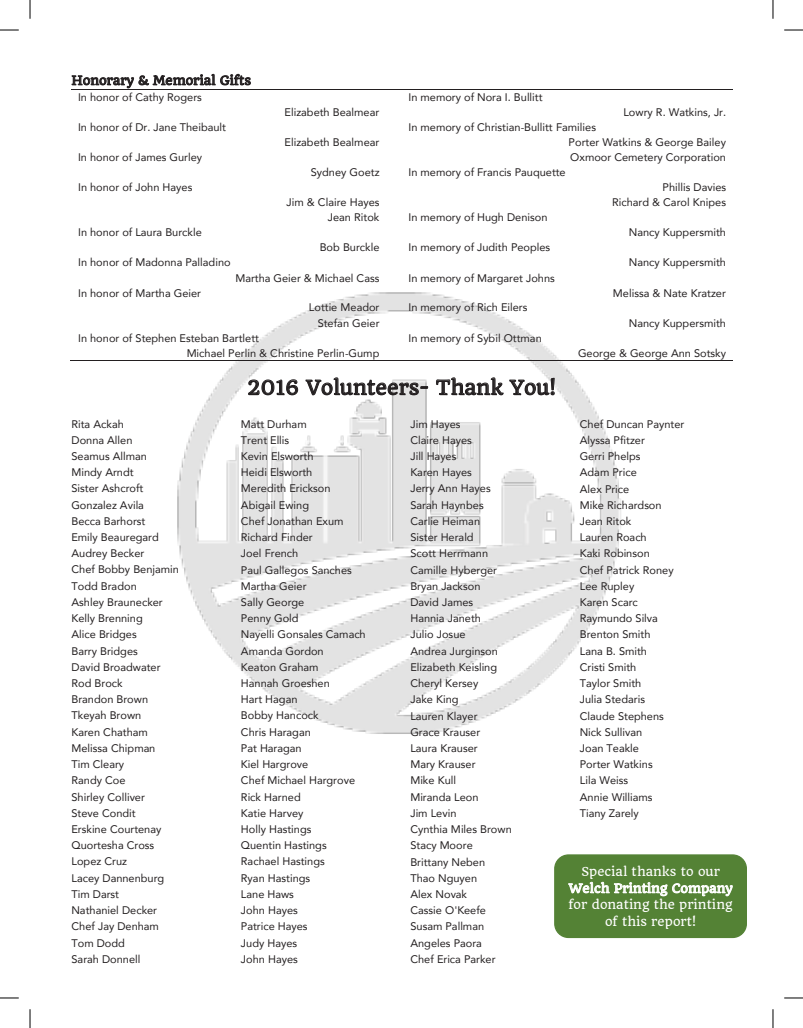
<style>
.page{position:relative;width:803px;height:1028px;background:#fff}
.page>*{position:absolute;margin:0;border:0;box-sizing:border-box;transform-origin:0 0}
.t1{font:19.5px "Quando";letter-spacing:.005em;color:#231f20}
.t2{font:12.12px/16.5px "Quando";color:#fff;text-align:center}
.t3{font:12.12px "Quando";letter-spacing:.005em;color:#231f20}
.t4{font:11px/16.2px "Avenir";color:#231f20}
</style>
<div class="page">
<img style="left:177px;top:292px;width:444px;height:442px">
<svg style="left:72px;top:74px;width:179px;height:15px"></svg>
<hr style="left:71px;top:89px;width:315px;height:1px;background:#231f20">
<svg style="left:386px;top:89px;width:16px;height:1px"></svg>
<hr style="left:402px;top:89px;width:330px;height:1px;background:#231f20">
<hr style="left:71px;top:360px;width:315px;height:1px;background:#231f20">
<svg style="left:386px;top:360px;width:15px;height:1px"></svg>
<hr style="left:401px;top:360px;width:331px;height:1px;background:#231f20">
<svg style="left:248px;top:379px;width:50px;height:16px"></svg>
<svg style="left:305px;top:377px;width:123px;height:19px"></svg>
<svg style="left:436px;top:363px;width:119px;height:44px"></svg>
<div style="left:554px;top:854px;width:193px;height:84px;background:#548235;border:1px solid #548235;border-radius:14px"></div>
<svg style="left:568px;top:882px;width:164px;height:14px"></svg>
<svg style="left:0;top:29px;width:19px;height:2px"></svg>
<svg style="left:784px;top:29px;width:18px;height:2px"></svg>
<svg style="left:0;top:997px;width:19px;height:1px"></svg>
<svg style="left:784px;top:997px;width:18px;height:1px"></svg>
<svg style="left:29px;top:0;width:2px;height:19px"></svg>
<svg style="left:29px;top:1009px;width:2px;height:19px"></svg>
<svg style="left:772px;top:0;width:1px;height:19px"></svg>
<svg style="left:772px;top:1009px;width:1px;height:19px"></svg>
<p class="t3" style="left:71px;top:73px;width:181px">Honorary &amp; Memorial Gifts</p>
<p class="t4" style="left:78px;top:89px;width:125px">In honor of Cathy Rogers</p>
<p class="t4" style="left:284px;top:104px;width:96px">Elizabeth Bealmear</p>
<p class="t4" style="left:408px;top:89px;width:136px">In memory of Nora I. Bullitt</p>
<p class="t4" style="left:623px;top:104px;width:104px">Lowry R. Watkins, Jr.</p>
<p class="t4" style="left:78px;top:119px;width:149px">In honor of Dr. Jane Theibault</p>
<p class="t4" style="left:408px;top:119px;width:189px">In memory of Christian-Bullitt Families</p>
<p class="t4" style="left:568px;top:134px;width:159px">Porter Watkins &amp; George Bailey</p>
<p class="t4" style="left:570px;top:149px;width:157px">Oxmoor Cemetery Corporation</p>
<p class="t4" style="left:408px;top:164px;width:159px">In memory of Francis Pauquette</p>
<p class="t4" style="left:662px;top:179px;width:65px">Phillis Davies</p>
<p class="t4" style="left:612px;top:194px;width:115px">Richard &amp; Carol Knipes</p>
<p class="t4" style="left:408px;top:209px;width:140px">In memory of Hugh Denison</p>
<p class="t4" style="left:628px;top:224px;width:99px">Nancy Kuppersmith</p>
<p class="t4" style="left:408px;top:239px;width:143px">In memory of Judith Peoples</p>
<p class="t4" style="left:628px;top:254px;width:99px">Nancy Kuppersmith</p>
<p class="t4" style="left:408px;top:269px;width:148px">In memory of Margaret Johns</p>
<p class="t4" style="left:613px;top:284px;width:114px">Melissa &amp; Nate Kratzer</p>
<p class="t4" style="left:408px;top:299px;width:120px">In memory of Rich Eilers</p>
<p class="t4" style="left:628px;top:314px;width:99px">Nancy Kuppersmith</p>
<p class="t4" style="left:408px;top:329px;width:135px">In memory of Sybil Ottman</p>
<p class="t4" style="left:578px;top:344px;width:149px">George &amp; George Ann Sotsky</p>
<h1 class="t1" style="left:247px;top:375px;width:310px">2016 Volunteers- Thank You!</h1>
<p class="t4" style="left:284px;top:134px;width:96px">Elizabeth Bealmear</p>
<p class="t4" style="left:78px;top:149px;width:126px">In honor of James Gurley</p>
<p class="t4" style="left:311px;top:164px;width:70px">Sydney Goetz</p>
<p class="t4" style="left:78px;top:179px;width:116px">In honor of John Hayes</p>
<p class="t4" style="left:286px;top:195px;width:94px;line-height:15.1px;text-align:right">Jim &amp; Claire Hayes<br>Jean Ritok</p>
<p class="t4" style="left:78px;top:224px;width:125px">In honor of Laura Burckle</p>
<p class="t4" style="left:320px;top:239px;width:61px">Bob Burckle</p>
<p class="t4" style="left:78px;top:254px;width:154px">In honor of Madonna Palladino</p>
<p class="t4" style="left:235px;top:269px;width:146px">Martha Geier &amp; Michael Cass</p>
<p class="t4" style="left:78px;top:284px;width:124px">In honor of Martha Geier</p>
<p class="t4" style="left:309px;top:300px;width:72px;line-height:15.1px;text-align:right">Lottie Meador<br>Stefan Geier</p>
<p class="t4" style="left:187px;top:330px;width:194px;line-height:15.1px;text-indent:-109px">In honor of Stephen Esteban Bartlett<br>Michael Perlin &amp; Christine Perlin-Gump</p>
<p class="t4" style="left:71px;top:415px;width:109px">Rita Ackah<br>Donna Allen<br>Seamus Allman<br>Mindy Arndt<br>Sister Ashcroft<br>Gonzalez Avila<br>Becca Barhorst<br>Emily Beauregard<br>Audrey Becker<br>Chef Bobby Benjamin<br>Todd Bradon<br>Ashley Braunecker<br>Kelly Brenning<br>Alice Bridges<br>Barry Bridges<br>David Broadwater<br>Rod Brock<br>Brandon Brown<br>Tkeyah Brown<br>Karen Chatham<br>Melissa Chipman<br>Tim Cleary<br>Randy Coe<br>Shirley Colliver<br>Steve Condit<br>Erskine Courtenay<br>Quortesha Cross<br>Lopez Cruz<br>Lacey Dannenburg<br>Tim Darst<br>Nathaniel Decker<br>Chef Jay Denham<br>Tom Dodd<br>Sarah Donnell</p>
<p class="t4" style="left:241px;top:415px;width:126px">Matt Durham<br>Trent Ellis<br>Kevin Elsworth<br>Heidi Elsworth<br>Meredith Erickson<br>Abigail Ewing<br>Chef Jonathan Exum<br>Richard Finder<br>Joel French<br>Paul Gallegos Sanches<br>Martha Geier<br>Sally George<br>Penny Gold<br>Nayelli Gonsales Camach<br>Amanda Gordon<br>Keaton Graham<br>Hannah Groeshen<br>Hart Hagan<br>Bobby Hancock<br>Chris Haragan<br>Pat Haragan<br>Kiel Hargrove<br>Chef Michael Hargrove<br>Rick Harned<br>Katie Harvey<br>Holly Hastings<br>Quentin Hastings<br>Rachael Hastings<br>Ryan Hastings<br>Lane Haws<br>John Hayes<br>Patrice Hayes<br>Judy Hayes<br>John Hayes</p>
<p class="t4" style="left:410px;top:415px;width:103px">Jim Hayes<br>Claire Hayes<br>Jill Hayes<br>Karen Hayes<br>Jerry Ann Hayes<br>Sarah Haynbes<br>Carlie Heiman<br>Sister Herald<br>Scott Herrmann<br>Camille Hyberger<br>Bryan Jackson<br>David James<br>Hannia Janeth<br>Julio Josue<br>Andrea Jurginson<br>Elizabeth Keisling<br>Cheryl Kersey<br>Jake King<br>Lauren Klayer<br>Grace Krauser<br>Laura Krauser<br>Mary Krauser<br>Mike Kull<br>Miranda Leon<br>Jim Levin<br>Cynthia Miles Brown<br>Stacy Moore<br>Brittany Neben<br>Thao Nguyen<br>Alex Novak<br>Cassie O'Keefe<br>Susam Pallman<br>Angeles Paora<br>Chef Erica Parker</p>
<p class="t4" style="left:579px;top:415px;width:106px">Chef Duncan Paynter<br>Alyssa Pfitzer<br>Gerri Phelps<br>Adam Price<br>Alex Price<br>Mike Richardson<br>Jean Ritok<br>Lauren Roach<br>Kaki Robinson<br>Chef Patrick Roney<br>Lee Rupley<br>Karen Scarc<br>Raymundo Silva<br>Brenton Smith<br>Lana B. Smith<br>Cristi Smith<br>Taylor Smith<br>Julia Stedaris<br>Claude Stephens<br>Nick Sullivan<br>Joan Teakle<br>Porter Watkins<br>Lila Weiss<br>Annie Williams<br>Tiany Zarely</p>
<p class="t2" style="left:568px;top:863px;width:165px">Special thanks to our<br>Welch Printing Company for donating the printing of this report!</p>
</div>
